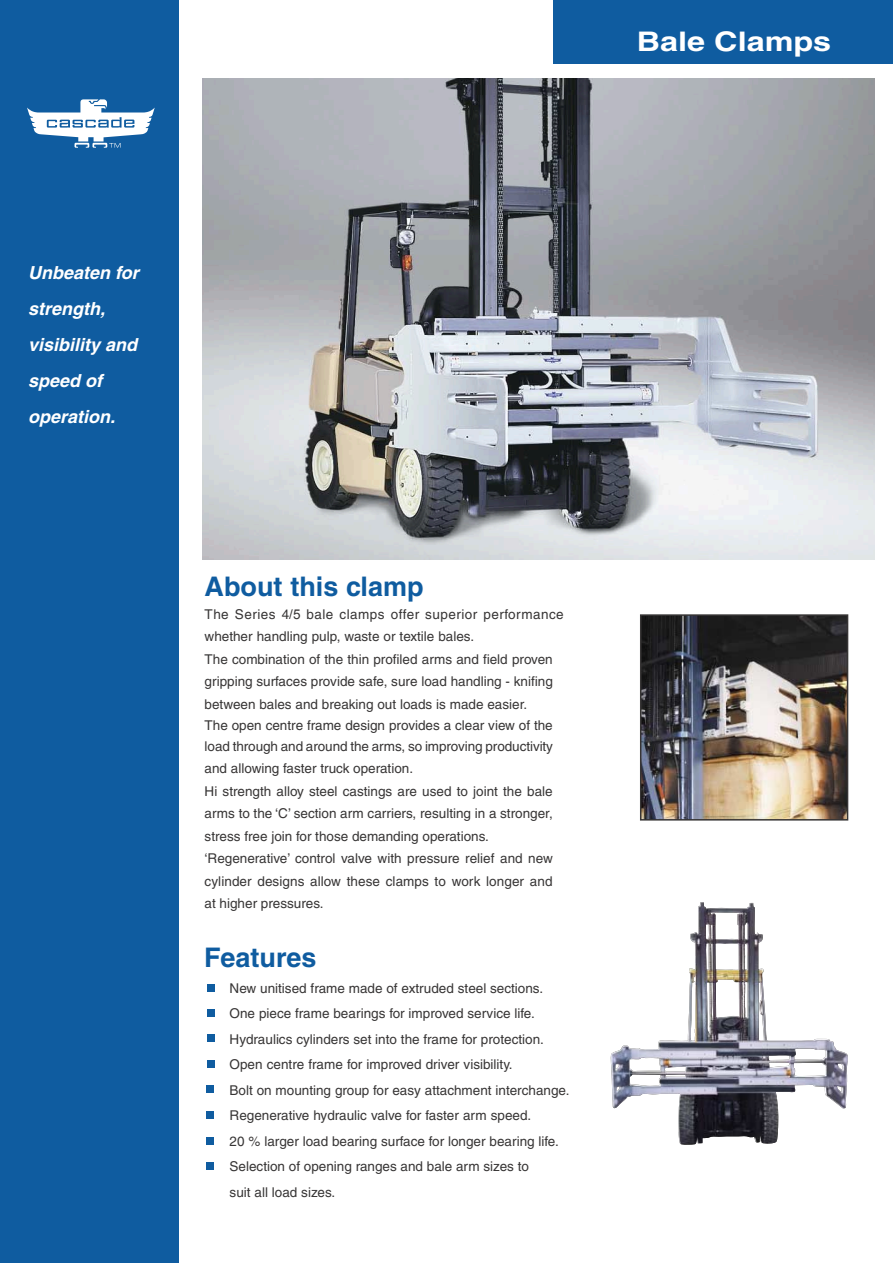
<style>
.page{position:relative;width:893px;height:1263px;background:#fff}
.page>*{position:absolute;margin:0;border:0;box-sizing:border-box;transform-origin:0 0}
.t1{font:60px "Casc Bird Logo";color:#fff}
.t2{font:700 27px "Helvetica";color:#0f5ca0}
.t3{font:700 27px "Helvetica";color:#fff;scale:1.2 1}
.t4{font:italic 700 18px/36px "Helvetica";color:#fff}
.t5{font:13.5px/22.5px "Helvetica";color:#373535}
.s1{font-family:"Arial"}
</style>
<div class="page">
<div style="left:0;top:0;width:179px;height:1263px;background:#0f5ca0"></div>
<div style="left:553px;top:0;width:340px;height:63px;background:#0f5ca0"></div>
<img style="left:643px;top:617px;width:202px;height:200px">
<div style="left:640px;top:614px;width:208px;height:206px;border:2px solid #373535"></div>
<img style="left:610px;top:902px;width:237px;height:242px">
<div style="left:207px;top:984px;width:7px;height:7px;background:#0f5ca0"></div>
<div style="left:207px;top:1010px;width:7px;height:7px;background:#0f5ca0"></div>
<div style="left:207px;top:1035px;width:7px;height:7px;background:#0f5ca0"></div>
<div style="left:207px;top:1060px;width:7px;height:8px;background:#0f5ca0"></div>
<div style="left:206px;top:1086px;width:8px;height:7px;background:#0f5ca0"></div>
<div style="left:207px;top:1111px;width:7px;height:8px;background:#0f5ca0"></div>
<div style="left:207px;top:1137px;width:7px;height:7px;background:#0f5ca0"></div>
<div style="left:207px;top:1162px;width:7px;height:8px;background:#0f5ca0"></div>
<img style="left:203px;top:79px;width:672px;height:481px">
<h1 class="t1" style="left:27px;top:92px;width:130px">c</h1>
<h3 class="t4" style="left:28px;top:255px;width:112px">Unbeaten for strength, visibility and speed of operation.</h3>
<h2 class="t2" style="left:205px;top:571px;width:221px">About this clamp</h2>
<p class="t5" style="left:205px;top:603px;width:361px">The Series 4<span class="s1">/5</span> bale clamps offer superior performance whether handling pulp, waste or textile bales.<br>The combination of the thin profiled arms and field proven gripping surfaces provide safe, sure load handling - knifing between bales and breaking out loads is made easier.</p>
<p class="t5" style="left:205px;top:714px;width:350px;line-height:21px">The open centre frame design provides a clear view of the load through and around the arms, so improving productivity</p>
<p class="t5" style="left:205px;top:757px;width:350px">and allowing faster truck operation.<br>Hi strength alloy steel castings are used to joint the bale arms to the ‘C’ section arm carriers, resulting in a stronger, stress free join for those demanding operations. ‘Regenerative’ control valve with pressure relief and new cylinder designs allow these clamps to work longer and at higher pressures.</p>
<h2 class="t2" style="left:204px;top:942px;width:114px">Features</h2>
<p class="t5" style="left:230px;top:975px;width:341px;line-height:25.5px">New unitised frame made of extruded steel sections.<br>One piece frame bearings for improved service life.<br>Hydraulics cylinders set into the frame for protection.<br>Open centre frame for improved driver visibility.<br>Bolt on mounting group for easy attachment interchange.<br>Regenerative hydraulic valve for faster arm speed.<br>20 % larger load bearing surface for longer bearing life.<br>Selection of opening ranges and bale arm sizes to<br>suit all load sizes.</p>
<h2 class="t3" style="left:637px;top:26px;width:164px">Bale Clamps</h2>
</div>
